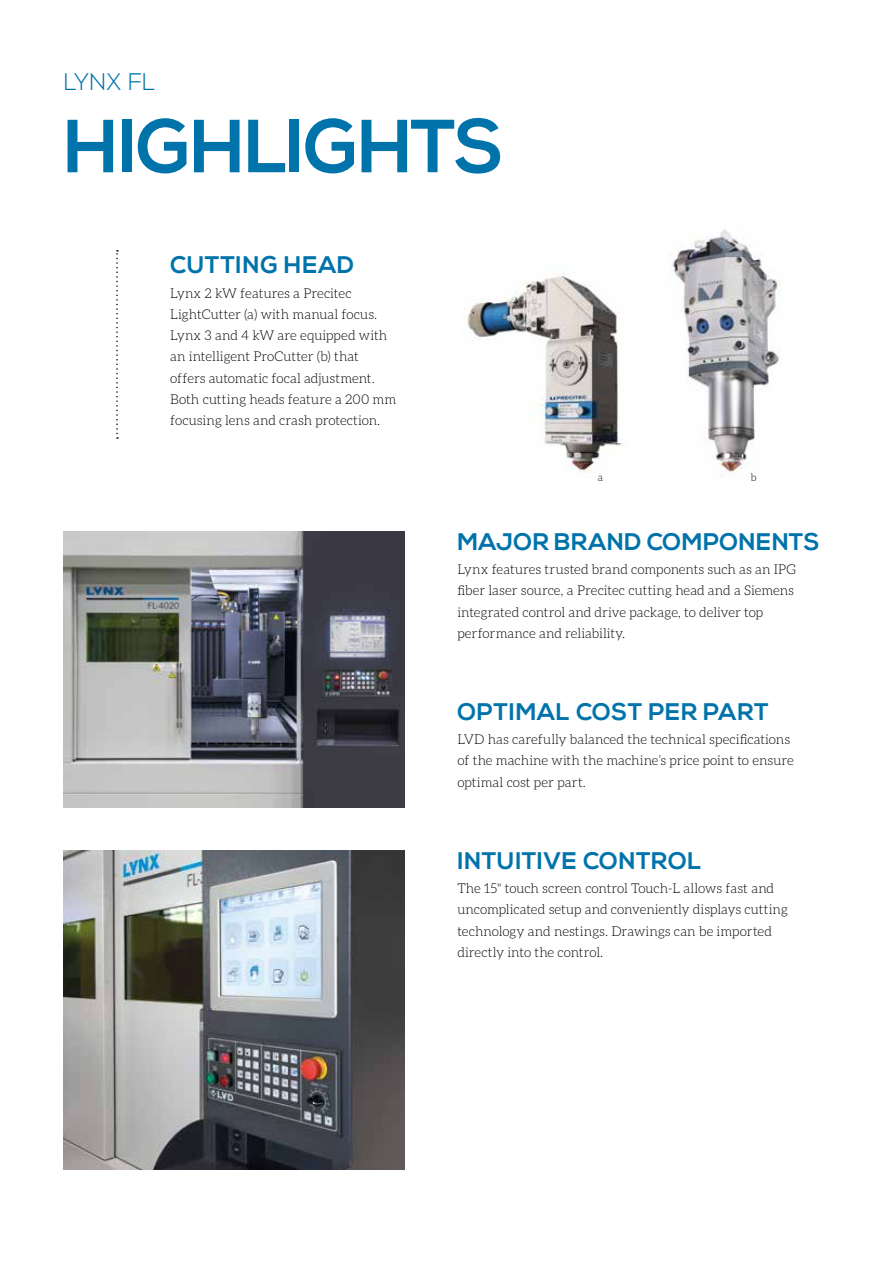
<style>
.page{position:relative;width:885px;height:1263px;background:#fff}
.page>*{position:absolute;margin:0;border:0;box-sizing:border-box;transform-origin:0 0}
.t1{font:700 75px "Nexa";letter-spacing:-.015em;color:#0073ab}
.t2{font:700 24px "Nexa";letter-spacing:.015em;color:#0073ab}
.t3{font:700 24px "Nexa";letter-spacing:.035em;color:#0073ab}
.t4{font:300 24px "Nexa";letter-spacing:-.015em;color:#0073ab}
.t5{font:300 13.5px/21.3px "Aleo";color:#000}
.t6{font:300 10.5px "Aleo";color:#000}
</style>
<div class="page">
<img style="left:64px;top:532px;width:340px;height:276px">
<img style="left:64px;top:850px;width:340px;height:319px">
<img style="left:668px;top:230px;width:113px;height:248px">
<img style="left:467px;top:273px;width:156px;height:200px">
<svg style="left:116px;top:250px;width:2px;height:189px"></svg>
<h2 class="t4" style="left:64px;top:68px;width:93px">LYNX FL</h2>
<h1 class="t1" style="left:64px;top:103px;width:442px">HIGHLIGHTS</h1>
<h2 class="t3" style="left:170px;top:251px;width:185px">CUTTING HEAD</h2>
<p class="t5" style="left:170px;top:282px;width:228px">Lynx 2 kW features a Precitec LightCutter (a) with manual focus.<br>Lynx 3 and 4 kW are equipped with an intelligent ProCutter (b) that offers automatic focal adjustment.<br>Both cutting heads feature a 200 mm focusing lens and crash protection.</p>
<p class="t6" style="left:597px;top:471px;width:7px">a</p>
<p class="t6" style="left:750px;top:471px;width:7px">b</p>
<h2 class="t2" style="left:457px;top:527px;width:363px">MAJOR BRAND COMPONENTS</h2>
<p class="t5" style="left:457px;top:559px;width:340px">Lynx features trusted brand components such as an IPG fiber laser source, a Precitec cutting head and a Siemens integrated control and drive package, to deliver top performance and reliability.</p>
<h2 class="t2" style="left:457px;top:697px;width:313px">OPTIMAL COST PER PART</h2>
<p class="t5" style="left:457px;top:729px;width:338px">LVD has carefully balanced the technical specifications of the machine with the machine’s price point to ensure optimal cost per part.</p>
<h2 class="t2" style="left:457px;top:846px;width:246px">INTUITIVE CONTROL</h2>
<p class="t5" style="left:457px;top:877px;width:332px">The 15" touch screen control Touch-L allows fast and uncomplicated setup and conveniently displays cutting technology and nestings. Drawings can be imported directly into the control.</p>
</div>
